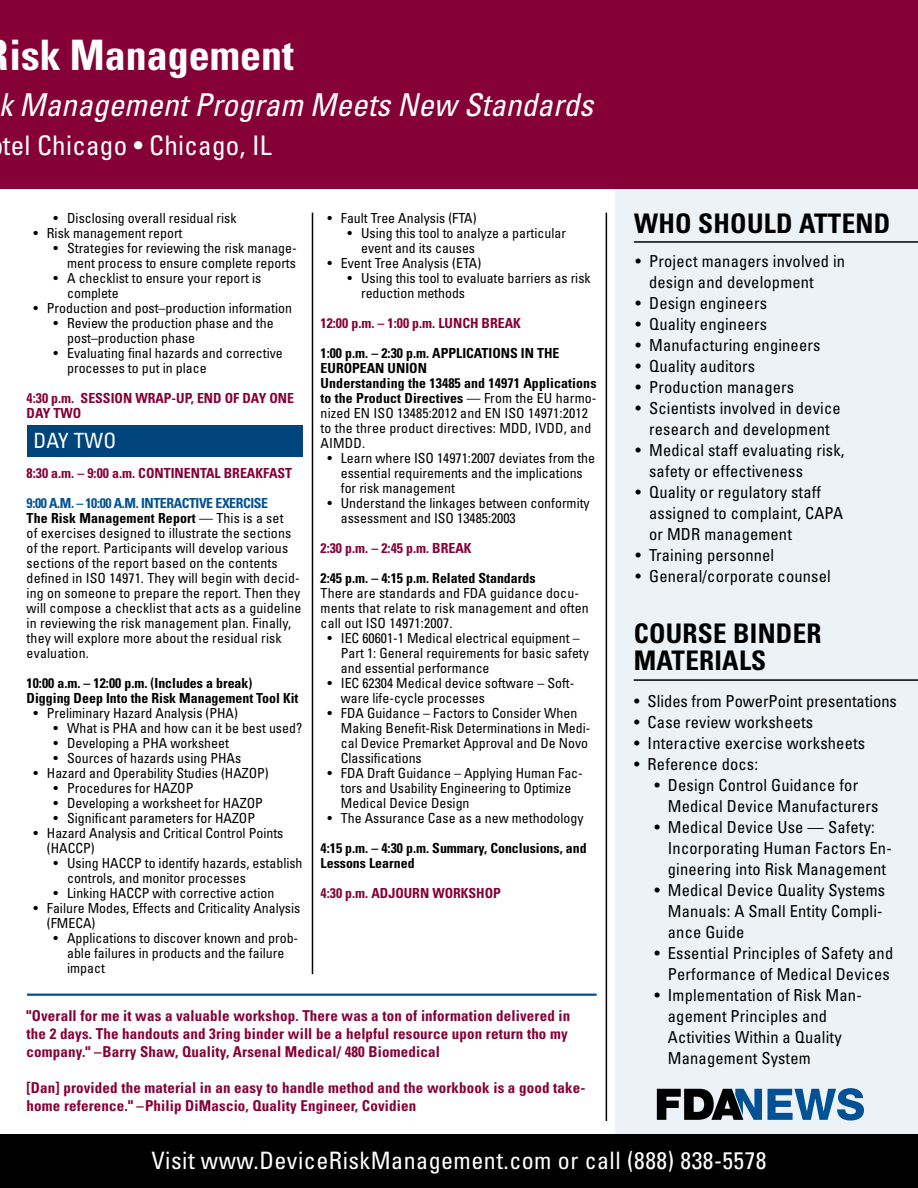
<style>
.page{position:relative;width:918px;height:1188px;background:#fff}
.page>*{position:absolute;margin:0;border:0;box-sizing:border-box;transform-origin:0 0}
.t1{font:700 condensed 42px "Univers LT Std";color:#fff}
.t2{font:italic condensed 31.5px "Univers LT Std";color:#fff}
.t3{font:700 condensed 27px "Univers LT Std";letter-spacing:.01em;color:#000}
.t4{font:condensed 27px "Univers LT Std";letter-spacing:.01em;color:#fff}
.t5{font:condensed 24px "Univers LT Std";letter-spacing:.02em;color:#fff}
.t6{font:condensed 21px "Univers LT Std";letter-spacing:.01em;color:#fff}
.t7{font:condensed 16.5px/21px "Univers LT Std";letter-spacing:.01em;color:#000}
.t8{font:700 condensed 15px/18px "Univers LT Std";letter-spacing:.01em;color:#860038}
.t9{font:condensed 13.8px/15px "Univers LT Std";color:#000}
.t10{font:700 condensed 13.8px/15px "Univers LT Std";color:#000}
.t11{font:700 condensed 13.8px "Univers LT Std";color:#860038}
.s1{font-weight:700;color:#005295}
.s2{font-weight:700}
.s3{font-weight:400}
</style>
<div class="page">
<div style="left:27px;top:426px;width:276px;height:31px;background:#00447c"></div>
<div style="left:615px;top:170px;width:303px;height:975px;background:#edf2f6"></div>
<div style="left:0;top:1134px;width:918px;height:54px;background:#000"></div>
<div style="left:0;top:0;width:918px;height:188px;background:#860038"></div>
<hr style="left:634px;top:241px;width:284px;height:2px;background:#000">
<hr style="left:634px;top:679px;width:284px;height:2px;background:#000">
<svg style="left:768px;top:1088px;width:96px;height:33px"></svg>
<svg style="left:657px;top:1089px;width:105px;height:31px"></svg>
<hr style="left:312px;top:213px;width:1px;height:761px;background:#000">
<hr style="left:606px;top:213px;width:1px;height:908px;background:#000">
<hr style="left:27px;top:994px;width:570px;height:2px;background:#005295">
<h1 class="t1" style="left:9px;top:29px;width:286px">isk Management</h1>
<h2 class="t2" style="left:-2px;top:85px;width:596px">k Management Program Meets New Standards</h2>
<h3 class="t4" style="left:3px;top:129px;width:270px">tel Chicago • Chicago, IL</h3>
<p class="t9" style="left:54px;top:210px;width:184px">• Disclosing overall residual risk</p>
<p class="t9" style="left:33px;top:225px;width:151px">• Risk management report</p>
<p class="t9" style="left:54px;top:240px;width:245px;text-align:right">• Strategies for reviewing the risk manage&shy;ment process to ensure complete reports</p>
<p class="t9" style="left:67px;top:270px;width:196px;text-indent:-14px">• A checklist to ensure your report is complete</p>
<p class="t9" style="left:33px;top:300px;width:260px">• Production and post–production information</p>
<p class="t9" style="left:67px;top:315px;width:208px;text-indent:-14px">• Review the production phase and the post–production phase</p>
<p class="t9" style="left:67px;top:345px;width:217px;text-indent:-14px">• Evaluating final hazards and corrective processes to put in place</p>
<p class="t11" style="left:27px;top:389px;width:70px">4:30 p.m. Sessio</p>
<p class="t11" style="left:123px;top:389px;width:171px">n Wrap-up, End of Day One</p>
<p class="t11" style="left:27px;top:404px;width:56px">DAY TWO</p>
<h3 class="t6" style="left:33px;top:427px;width:84px">DAY TWO</h3>
<p class="t11" style="left:27px;top:464px;width:215px">8:30 a.m. – 9:00 a.m. Conti nental Breakfast</p>
<p class="t9" style="left:27px;top:495px;width:276px"><span class="s1">9:00 a.m. – 10:00 a.m. INTERACTIVE EXERCISE<br></span><span class="s2">The Risk Management Report</span> — This is a set<br>of exercises designed to illustrate the sections of the report. Participants will develop various sections of the report based on the contents defined in ISO 14971. They will begin with decid&shy;ing on someone to prepare the report. Then they will compose a checklist that acts as a guideline in reviewing the risk management plan. Finally, they will explore more about the residual risk evaluation.</p>
<p class="t10" style="left:27px;top:675px;width:273px">10:00 a.m. – 12:00 p.m. (Includes a break)<br>Digging Deep Into the Risk Management Tool Kit</p>
<p class="t9" style="left:33px;top:705px;width:206px">• Preliminary Hazard Analysis (PHA)</p>
<p class="t9" style="left:54px;top:720px;width:250px">• What is PHA and how can it be best used?</p>
<p class="t9" style="left:54px;top:735px;width:177px">• Developing a PHA worksheet</p>
<p class="t9" style="left:54px;top:750px;width:189px">• Sources of hazards using PHAs</p>
<p class="t9" style="left:33px;top:765px;width:237px">• Hazard and Operability Studies (HAZOP)</p>
<p class="t9" style="left:54px;top:780px;width:141px">• Procedures for HAZOP</p>
<p class="t9" style="left:54px;top:795px;width:211px">• Developing a worksheet for HAZOP</p>
<p class="t9" style="left:54px;top:810px;width:203px">• Significant parameters for HAZOP</p>
<p class="t9" style="left:47px;top:825px;width:238px;text-indent:-14px">• Hazard Analysis and Critical Control Points (HACCP)</p>
<p class="t9" style="left:67px;top:855px;width:237px;text-indent:-13px">• Using HACCP to identify hazards, establish controls, and monitor processes</p>
<p class="t9" style="left:54px;top:885px;width:222px">• Linking HACCP with corrective action</p>
<p class="t9" style="left:47px;top:900px;width:255px;text-indent:-14px">• Failure Modes, Effects and Criticality Analysis (FMECA)</p>
<p class="t9" style="left:67px;top:930px;width:233px;text-indent:-14px">• Applications to discover known and prob&shy;able failures in products and the failure impact</p>
<p class="t9" style="left:327px;top:210px;width:151px">• Fault Tree Analysis (FTA)</p>
<p class="t9" style="left:361px;top:225px;width:206px;text-indent:-14px">• Using this tool to analyze a particular event and its causes</p>
<p class="t9" style="left:327px;top:255px;width:155px">• Event Tree Analysis (ETA)</p>
<p class="t9" style="left:361px;top:270px;width:231px;text-indent:-14px">• Using this tool to evaluate barriers as risk reduction methods</p>
<p class="t11" style="left:321px;top:314px;width:178px">12:00 p.m. – 1:00 p.m. Lunch Break</p>
<p class="t10" style="left:321px;top:345px;width:277px">1:00 p.m. – 2:30 p.m. APPLICATIONS IN THE EUROPEAN UNION<br>Understanding the 13485 and 14971 Applications to the Product Directives <span class="s3">— From the EU harmo&shy;nized EN ISO 13485:2012 and EN ISO 14971:2012 to the three product directives: MDD, IVDD, and AIMDD.</span></p>
<p class="t9" style="left:341px;top:450px;width:256px;text-indent:-14px">• Learn where ISO 14971:2007 deviates from the essential requirements and the implications for risk management</p>
<p class="t9" style="left:341px;top:495px;width:250px;text-indent:-14px">• Understand the linkages between conformity assessment and ISO 13485:2003</p>
<p class="t11" style="left:321px;top:539px;width:129px">2:30 p.m. – 2:45 p.m. Break</p>
<p class="t10" style="left:321px;top:570px;width:216px">2:45 p.m. – 4:15 p.m. Related Standards</p>
<p class="t9" style="left:321px;top:585px;width:270px">There are standards and FDA guidance docu&shy;ments that relate to risk management and often call out ISO 14971:2007.</p>
<p class="t9" style="left:341px;top:630px;width:250px;text-indent:-14px">• IEC 60601-1 Medical electrical equipment –<br>Part 1: General requirements for basic safety and essential performance</p>
<p class="t9" style="left:341px;top:675px;width:235px;text-indent:-14px">• IEC 62304 Medical device software – Soft&shy;ware life-cycle processes</p>
<p class="t9" style="left:341px;top:705px;width:251px;text-indent:-14px">• FDA Guidance – Factors to Consider When Making Benefit-Risk Determinations in Medi&shy;cal Device Premarket Approval and De Novo Classifications</p>
<p class="t9" style="left:341px;top:765px;width:243px;text-indent:-14px">• FDA Draft Guidance – Applying Human Fac&shy;tors and Usability Engineering to Optimize<br>Medical Device Design</p>
<p class="t9" style="left:327px;top:810px;width:258px">• The Assurance Case as a new methodology</p>
<p class="t10" style="left:321px;top:840px;width:268px">4:15 p.m. – 4:30 p.m. Summary, Conclusions, and<br>Lessons Learned</p>
<p class="t11" style="left:321px;top:884px;width:133px">4:30 p.m. Adjourn Works</p>
<p class="t11" style="left:476px;top:884px;width:26px">hop</p>
<p class="t8" style="left:27px;top:1007px;width:545px">"Overall for me it was a valuable workshop. There was a ton of information delivered in the 2 days. The handouts and 3ring binder will be a helpful resource upon return tho my company." –Barry Shaw, Quality, Arsenal Medical/ 480 Biomedical</p>
<p class="t8" style="left:27px;top:1079px;width:560px">[Dan] provided the material in an easy to handle method and the workbook is a good take&shy;home reference." –Philip DiMascio, Quality Engineer, Covidien</p>
<h3 class="t3" style="left:634px;top:207px;width:255px">Who Should Attend</h3>
<p class="t7" style="left:649px;top:250px;width:197px;text-indent:-13px">• Project managers involved in design and development</p>
<p class="t7" style="left:636px;top:292px;width:133px">• Design engineers</p>
<p class="t7" style="left:636px;top:313px;width:133px">• Quality engineers</p>
<p class="t7" style="left:636px;top:334px;width:186px">• Manufacturing engineers</p>
<p class="t7" style="left:636px;top:355px;width:121px">• Quality auditors</p>
<p class="t7" style="left:636px;top:376px;width:160px">• Production managers</p>
<p class="t7" style="left:636px;top:397px;width:207px;text-align:center">• Scientists involved in device research and development</p>
<p class="t7" style="left:649px;top:439px;width:197px;text-indent:-13px">• Medical staff evaluating risk, safety or effectiveness</p>
<p class="t7" style="left:649px;top:481px;width:196px;text-indent:-13px">• Quality or regulatory staff assigned to complaint, CAPA or MDR management</p>
<p class="t7" style="left:636px;top:544px;width:140px">• Training personnel</p>
<p class="t7" style="left:636px;top:565px;width:197px">• General/corporate counsel</p>
<h3 class="t3" style="left:634px;top:616px;width:64px">Course</h3>
<h3 class="t3" style="left:733px;top:616px;width:59px">Binder</h3>
<h3 class="t3" style="left:634px;top:643px;width:38px">Materials</h3>
<p class="t7" style="left:634px;top:690px;width:264px">• Slides from PowerPoint presentations</p>
<p class="t7" style="left:634px;top:711px;width:181px">• Case review worksheets</p>
<p class="t7" style="left:634px;top:732px;width:233px">• Interactive exercise worksheets</p>
<p class="t7" style="left:634px;top:753px;width:125px">• Reference docs:</p>
<p class="t7" style="left:668px;top:774px;width:212px;text-indent:-13px">• Design Control Guidance for<br>Medical Device Manufacturers</p>
<p class="t7" style="left:668px;top:816px;width:225px;text-indent:-13px">• Medical Device Use — Safety:<br>Incorporating Human Factors En&shy;gineering into Risk Management</p>
<p class="t7" style="left:668px;top:879px;width:219px;text-indent:-13px">• Medical Device Quality Systems<br>Manuals: A Small Entity Compli&shy;ance Guide</p>
<p class="t7" style="left:654px;top:942px;width:240px;text-align:right">• Essential Principles of Safety and<br>Performance of Medical Devices</p>
<p class="t7" style="left:668px;top:984px;width:196px;text-indent:-13px">• Implementation of Risk Man&shy;agement Principles and<br>Activities Within a Quality<br>Management System</p>
<h3 class="t5" style="left:151px;top:1145px;width:617px">Visit www.DeviceRiskManagement.com or call (888) 838-5578</h3>
</div>
